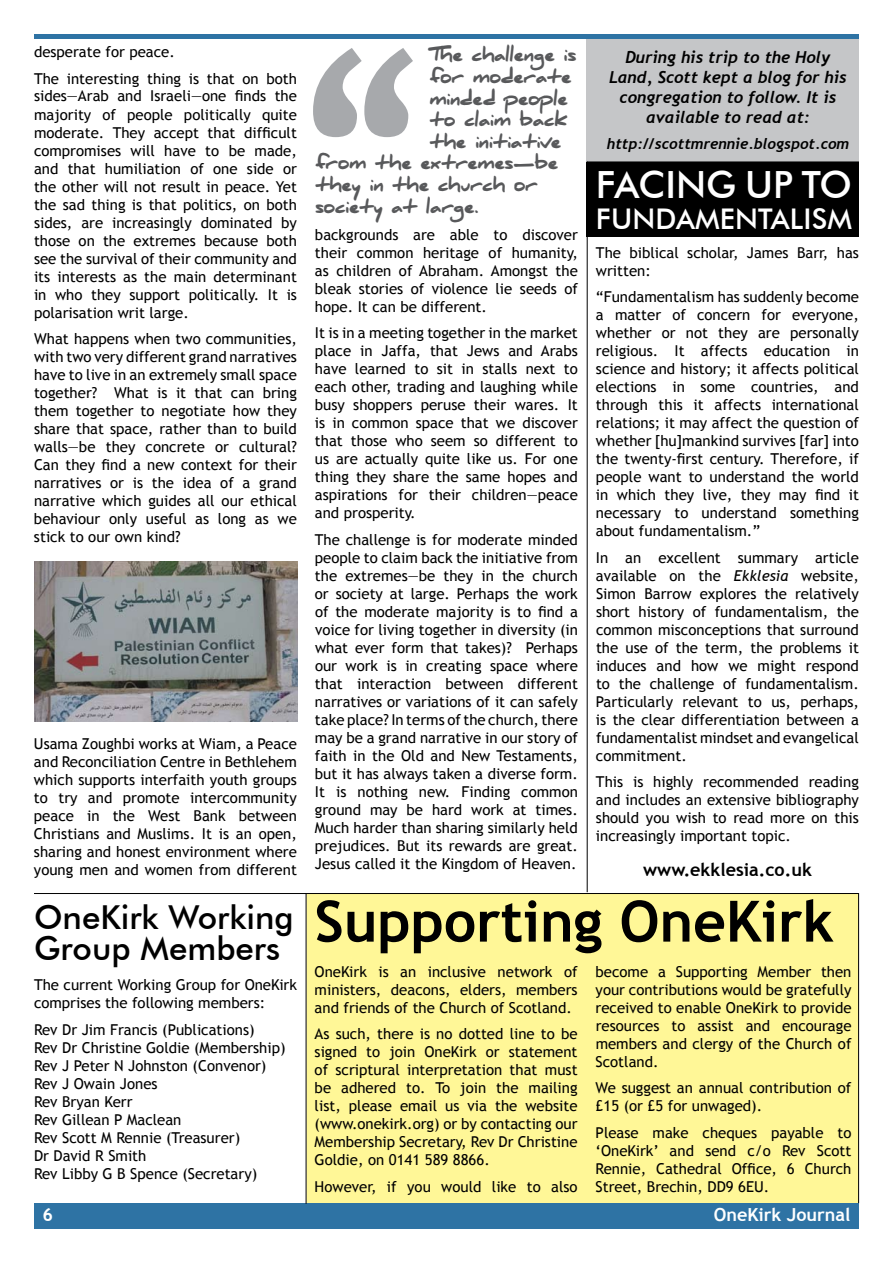
<style>
.page{position:relative;width:893px;height:1263px;background:#fff}
.page>*{position:absolute;margin:0;border:0;box-sizing:border-box;transform-origin:0 0}
.t1{font:300px "Trebuchet MS";color:#a7a9ac}
.t2{font:700 57px "Trebuchet MS";color:#000}
.t3{font:500 37.5px "Futura BT";color:#fff}
.t4{font:500 33px/31.5px "Futura BT";color:#000}
.t5{font:500 28.5px "Futura BT";letter-spacing:.005em;color:#fff}
.t6{font:900 18px "Daniel";letter-spacing:-.025em;color:#58595b}
.t7{font:700 18px "Trebuchet MS";color:#000}
.t8{font:700 18px "Trebuchet MS";color:#fff}
.t9{font:italic 700 16.5px/19.8px "Trebuchet";color:#000;text-align:center}
.t10{font:15px/18px "Trebuchet MS";color:#000;text-align:justify}
.t11{font:italic 700 15px "Trebuchet";color:#000}
.s1{font-style:italic}
</style>
<div class="page">
<div style="left:587px;top:34px;width:272px;height:128px;background:#c5c6c8"></div>
<div style="left:587px;top:162px;width:272px;height:75px;background:#000"></div>
<div style="left:307px;top:894px;width:551px;height:309px;background:#fff797"></div>
<hr style="left:34px;top:34px;width:825px;height:4px;background:#2e73a4">
<div style="left:34px;top:1203px;width:825px;height:26px;background:#2e73a4"></div>
<hr style="left:34px;top:893px;width:825px;height:1px;background:#000">
<hr style="left:306px;top:893px;width:1px;height:311px;background:#000">
<hr style="left:858px;top:893px;width:1px;height:310px;background:#000">
<img style="left:34px;top:561px;width:263px;height:160px">
<hr style="left:587px;top:162px;width:1px;height:730px;background:#000">
<p class="t10" style="left:34px;top:39px;width:264px;line-height:26.5px">desperate for peace.<br>The interesting thing is that on both</p>
<p class="t10" style="left:34px;top:87px;width:265px">sides—Arab and Israeli—one finds the majority of people politically quite moderate. They accept that difficult compromises will have to be made, and that humiliation of one side or the other will not result in peace. Yet the sad thing is that politics, on both sides, are increasingly dominated by those on the extremes because both see the survival of their community and its interests as the main determinant in who they support politically. It is polarisation writ large.</p>
<p class="t10" style="left:34px;top:330px;width:264px">What happens when two communities, with two very different grand narratives have to live in an extremely small space together? What is it that can bring them together to negotiate how they share that space, rather than to build walls—be they concrete or cultural?<br>Can they find a new context for their narratives or is the idea of a grand narrative which guides all our ethical behaviour only useful as long as we stick to our own kind?</p>
<p class="t10" style="left:34px;top:734px;width:264px">Usama Zoughbi works at Wiam, a Peace and Reconciliation Centre in Bethlehem which supports interfaith youth groups to try and promote intercommunity peace in the West Bank between Christians and Muslims. It is an open, sharing and honest environment where young men and women from different</p>
<h3 class="t4" style="left:34px;top:901px;width:261px">OneKirk Working<br>Group Members</h3>
<p class="t10" style="left:34px;top:976px;width:264px">The current Working Group for OneKirk comprises the following members:</p>
<p class="t10" style="left:34px;top:1020px;width:253px;text-align:left">Rev Dr Jim Francis (Publications)<br>Rev Dr Christine Goldie (Membership)<br>Rev J Peter N Johnston (Convenor)<br>Rev J Owain Jones<br>Rev Bryan Kerr<br>Rev Gillean P Maclean<br>Rev Scott M Rennie (Treasurer)<br>Dr David R Smith<br>Rev Libby G B Spence (Secretary)</p>
<h1 class="t1" style="left:281px;top:-14px;width:163px">‘‘</h1>
<p class="t6" style="left:429px;top:45px;width:148px">The challenge is</p>
<p class="t6" style="left:429px;top:66px;width:144px">for moderate</p>
<p class="t6" style="left:429px;top:88px;width:140px">minded people</p>
<p class="t6" style="left:429px;top:110px;width:139px">to claim back</p>
<p class="t6" style="left:429px;top:131px;width:133px">the initiative</p>
<p class="t6" style="left:315px;top:153px;width:245px">from the extremes—be</p>
<p class="t6" style="left:315px;top:174px;width:224px">they in the church or</p>
<p class="t6" style="left:315px;top:196px;width:165px">society at large.</p>
<p class="t10" style="left:315px;top:225px;width:264px">backgrounds are able to discover their common heritage of humanity, as children of Abraham. Amongst the bleak stories of violence lie seeds of hope. It can be different.</p>
<p class="t10" style="left:315px;top:324px;width:265px">It is in a meeting together in the market place in Jaffa, that Jews and Arabs have learned to sit in stalls next to each other, trading and laughing while busy shoppers peruse their wares. It is in common space that we discover that those who seem so different to us are actually quite like us. For one thing they share the same hopes and aspirations for their children—peace and prosperity.</p>
<p class="t10" style="left:315px;top:531px;width:265px">The challenge is for moderate minded people to claim back the initiative from the extremes—be they in the church or society at large. Perhaps the work of the moderate majority is to find a voice for living together in diversity (in what ever form that takes)? Perhaps our work is in creating space where that interaction between different narratives or variations of it can safely take place? In terms of the church, there may be a grand narrative in our story of faith in the Old and New Testaments, but it has always taken a diverse form.<br>It is nothing new. Finding common ground may be hard work at times.<br>Much harder than sharing similarly held prejudices. But its rewards are great.<br>Jesus called it the Kingdom of Heaven.</p>
<p class="t9" style="left:609px;top:48px;width:239px">During his trip to the Holy<br>Land, Scott kept a blog for his congregation to follow. It is available to read at:</p>
<p class="t11" style="left:607px;top:135px;width:244px">http://scottmrennie.blogspot.com</p>
<h3 class="t3" style="left:596px;top:161px;width:258px">FACING UP TO</h3>
<h3 class="t5" style="left:596px;top:202px;width:258px">FUNDAMENTALISM</h3>
<p class="t10" style="left:596px;top:244px;width:264px">The biblical scholar, James Barr, has written:</p>
<p class="t10" style="left:596px;top:288px;width:264px">“Fundamentalism has suddenly become a matter of concern for everyone, whether or not they are personally religious. It affects education in science and history; it affects political elections in some countries, and through this it affects international relations; it may affect the question of whether [hu]mankind survives [far] into the twenty-first century. Therefore, if people want to understand the world in which they live, they may find it necessary to understand something about fundamentalism.”</p>
<p class="t10" style="left:596px;top:549px;width:264px">In an excellent summary article available on the <span class="s1">Ekklesia</span> website, Simon Barrow explores the relatively short history of fundamentalism, the common misconceptions that surround the use of the term, the problems it induces and how we might respond to the challenge of fundamentalism.<br>Particularly relevant to us, perhaps, is the clear differentiation between a fundamentalist mindset and evangelical commitment.</p>
<p class="t10" style="left:596px;top:773px;width:264px">This is highly recommended reading and includes an extensive bibliography should you wish to read more on this increasingly important topic.</p>
<p class="t7" style="left:643px;top:858px;width:170px">www.ekklesia.co.uk</p>
<h2 class="t2" style="left:315px;top:886px;width:521px">Supporting OneKirk</h2>
<p class="t10" style="left:315px;top:962px;width:264px">OneKirk is an inclusive network of ministers, deacons, elders, members and friends of the Church of Scotland.</p>
<p class="t10" style="left:315px;top:1025px;width:264px">As such, there is no dotted line to be signed to join OneKirk or statement of scriptural interpretation that must be adhered to. To join the mailing list, please email us via the website (www.onekirk.org) or by contacting our Membership Secretary, Rev Dr Christine Goldie, on 0141 589 8866.</p>
<p class="t10" style="left:315px;top:1177px;width:264px">However, if you would like to also</p>
<p class="t10" style="left:596px;top:962px;width:257px">become a Supporting Member then your contributions would be gratefully received to enable OneKirk to provide resources to assist and encourage members and clergy of the Church of Scotland.</p>
<p class="t10" style="left:596px;top:1079px;width:257px">We suggest an annual contribution of £15 (or £5 for unwaged).</p>
<p class="t10" style="left:596px;top:1123px;width:257px">Please make cheques payable to ‘OneKirk’ and send c/o Rev Scott Rennie, Cathedral Office, 6 Church Street, Brechin, DD9 6EU.</p>
<p class="t8" style="left:43px;top:1203px;width:12px">6</p>
<p class="t8" style="left:714px;top:1203px;width:138px">OneKirk Journal</p>
</div>
